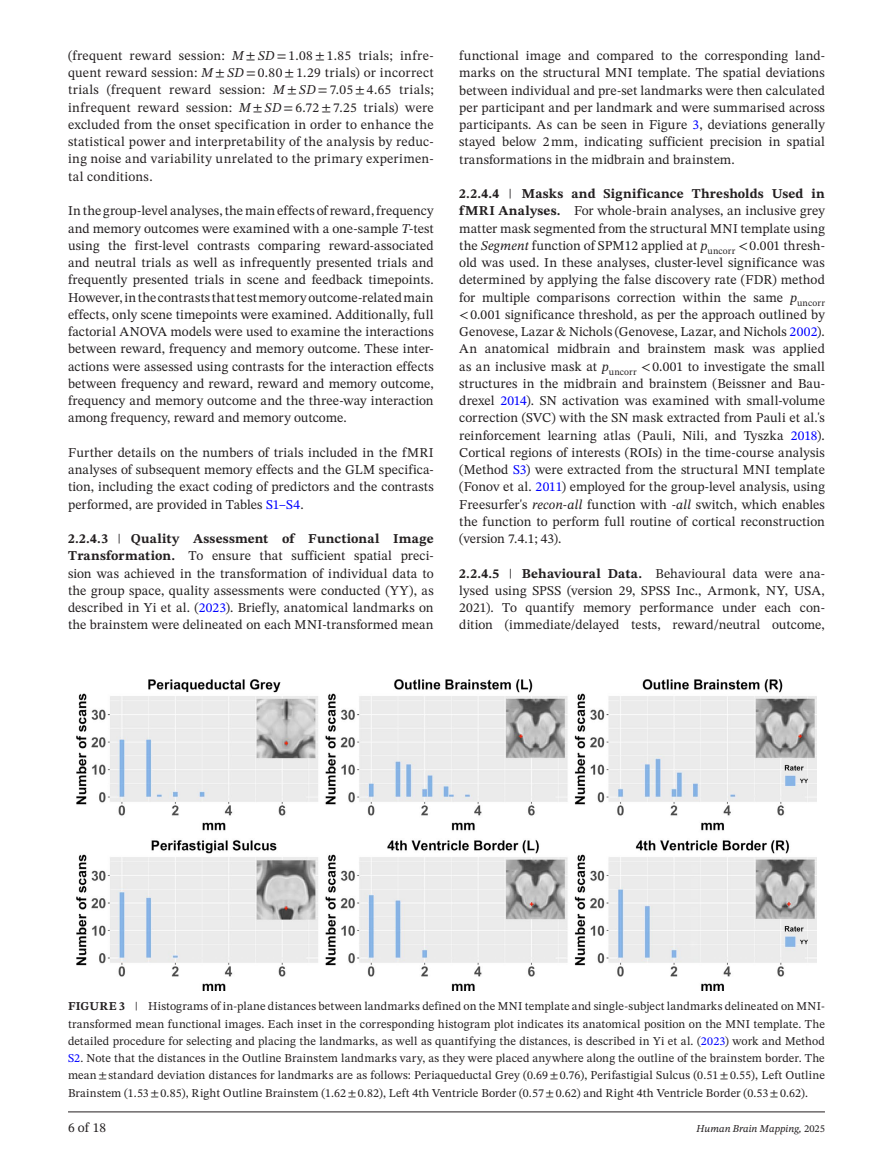
<style>
.page{position:relative;width:893px;height:1174px;background:#fff}
.page>*{position:absolute;margin:0;border:0;box-sizing:border-box;transform-origin:0 0}
.t1{font:13.5px/17.2px "STIX Two Text";letter-spacing:.01em;color:#231f20;text-align:justify}
.t2{font:12px/17.2px "STIX Two Text";color:#231f20;text-align:justify}
.t3{font:italic 10.5px "STIX Two Text";color:#231f20}
.s1{font-style:italic}
.s2{color:#00f}
.s3{font-weight:700}
.s4{font-style:normal}
</style>
<div class="page">
<hr style="left:68px;top:1111px;width:757px;height:1px;background:#231f20">
<img style="left:77px;top:680px;width:739px;height:310px">
<p class="t1" style="left:68px;top:47px;width:367px">(frequent reward session: <span class="s1">M</span> ± <span class="s1">SD</span> = 1.08 ± 1.85 trials; infre&shy;quent reward session: <span class="s1">M</span> ± <span class="s1">SD</span> = 0.80 ± 1.29 trials) or incorrect trials (frequent reward session: <span class="s1">M</span> ± <span class="s1">SD</span> = 7.05 ± 4.65 trials; infrequent reward session: <span class="s1">M</span> ± <span class="s1">SD</span> = 6.72 ± 7.25 trials) were excluded from the onset specification in order to enhance the statistical power and interpretability of the analysis by reduc&shy;ing noise and variability unrelated to the primary experimen&shy;tal conditions.</p>
<p class="t1" style="left:68px;top:202px;width:367px">In the group-level analyses, the main effects of reward, frequency and memory outcomes were examined with a one-sample <span class="s1">T</span>-test using the first-level contrasts comparing reward-associated and neutral trials as well as infrequently presented trials and frequently presented trials in scene and feedback timepoints.<br>However, in the contrasts that test memory outcome-related main effects, only scene timepoints were examined. Additionally, full factorial ANOVA models were used to examine the interactions between reward, frequency and memory outcome. These inter&shy;actions were assessed using contrasts for the interaction effects between frequency and reward, reward and memory outcome, frequency and memory outcome and the three-way interaction among frequency, reward and memory outcome.</p>
<p class="t1" style="left:68px;top:444px;width:367px">Further details on the numbers of trials included in the fMRI analyses of subsequent memory effects and the GLM specifica&shy;tion, including the exact coding of predictors and the contrasts performed, are provided in Tables <span class="s2">S1–S4</span>.</p>
<p class="t1" style="left:68px;top:530px;width:367px"><span class="s3">2.2.4.3</span> | <span class="s3">Quality Assessment of Functional Image Transformation.</span> To ensure that sufficient spatial preci&shy;sion was achieved in the transformation of individual data to the group space, quality assessments were conducted (YY), as described in Yi et al. (<span class="s2">2023</span>). Briefly, anatomical landmarks on the brainstem were delineated on each MNI-transformed mean</p>
<p class="t1" style="left:459px;top:47px;width:367px">functional image and compared to the corresponding land&shy;marks on the structural MNI template. The spatial deviations between individual and pre-set landmarks were then calculated per participant and per landmark and were summarised across participants. As can be seen in Figure <span class="s2">3</span>, deviations generally stayed below 2mm, indicating sufficient precision in spatial transformations in the midbrain and brainstem.</p>
<p class="t1" style="left:459px;top:185px;width:367px"><span class="s3">2.2.4.4</span> | <span class="s3">Masks and Significance Thresholds Used in fMRI Analyses.</span> For whole-brain analyses, an inclusive grey matter mask segmented from the structural MNI template using the <span class="s1">Segment</span> function of SPM12 applied at <span class="s1">p</span><sub>uncorr</sub> &lt;0.001 thresh&shy;old was used. In these analyses, cluster-level significance was determined by applying the false discovery rate (FDR) method for multiple comparisons correction within the same <span class="s1">p</span><sub>uncorr </sub>&lt;0.001 significance threshold, as per the approach outlined by Genovese, Lazar &amp; Nichols (Genovese, Lazar, and Nichols <span class="s2">2002</span>).<br>An anatomical midbrain and brainstem mask was applied as an inclusive mask at <span class="s1">p</span><sub>uncorr</sub> &lt;0.001 to investigate the small structures in the midbrain and brainstem (Beissner and Bau&shy;drexel <span class="s2">2014</span>). SN activation was examined with small-volume correction (SVC) with the SN mask extracted from Pauli et al.'s reinforcement learning atlas (Pauli, Nili, and Tyszka <span class="s2">2018</span>).<br>Cortical regions of interests (ROIs) in the time-course analysis (Method <span class="s2">S3</span>) were extracted from the structural MNI template (Fonov et al. <span class="s2">2011</span>) employed for the group-level analysis, using Freesurfer's <span class="s1">recon-all</span> function with <span class="s1">-all</span> switch, which enables the function to perform full routine of cortical reconstruction (version 7.4.1; 43).</p>
<p class="t1" style="left:459px;top:564px;width:367px"><span class="s3">2.2.4.5</span> | <span class="s3">Behavioural Data.</span> Behavioural data were ana&shy;lysed using SPSS (version 29, SPSS Inc., Armonk, NY, USA, 2021). To quantify memory performance under each con&shy;dition (immediate/delayed tests, reward/neutral outcome,</p>
<p class="t2" style="left:68px;top:997px;width:758px"><span class="s3">FIGURE 3</span> | Histograms of in-plane distances between landmarks defined on the MNI template and single-subject landmarks delineated on MNI&shy;transformed mean functional images. Each inset in the corresponding histogram plot indicates its anatomical position on the MNI template. The detailed procedure for selecting and placing the landmarks, as well as quantifying the distances, is described in Yi et al. (<span class="s2">2023</span>) work and Method <span class="s2">S2</span>. Note that the distances in the Outline Brainstem landmarks vary, as they were placed anywhere along the outline of the brainstem border. The mean±standard deviation distances for landmarks are as follows: Periaqueductal Grey (0.69±0.76), Perifastigial Sulcus (0.51±0.55), Left Outline Brainstem (1.53±0.85), Right Outline Brainstem (1.62±0.82), Left 4th Ventricle Border (0.57±0.62) and Right 4th Ventricle Border (0.53±0.62).</p>
<p class="t1" style="left:68px;top:1119px;width:40px">6 of 18</p>
<p class="t3" style="left:697px;top:1121px;width:130px">Human Brain Mapping, <span class="s4">2025</span></p>
</div>
